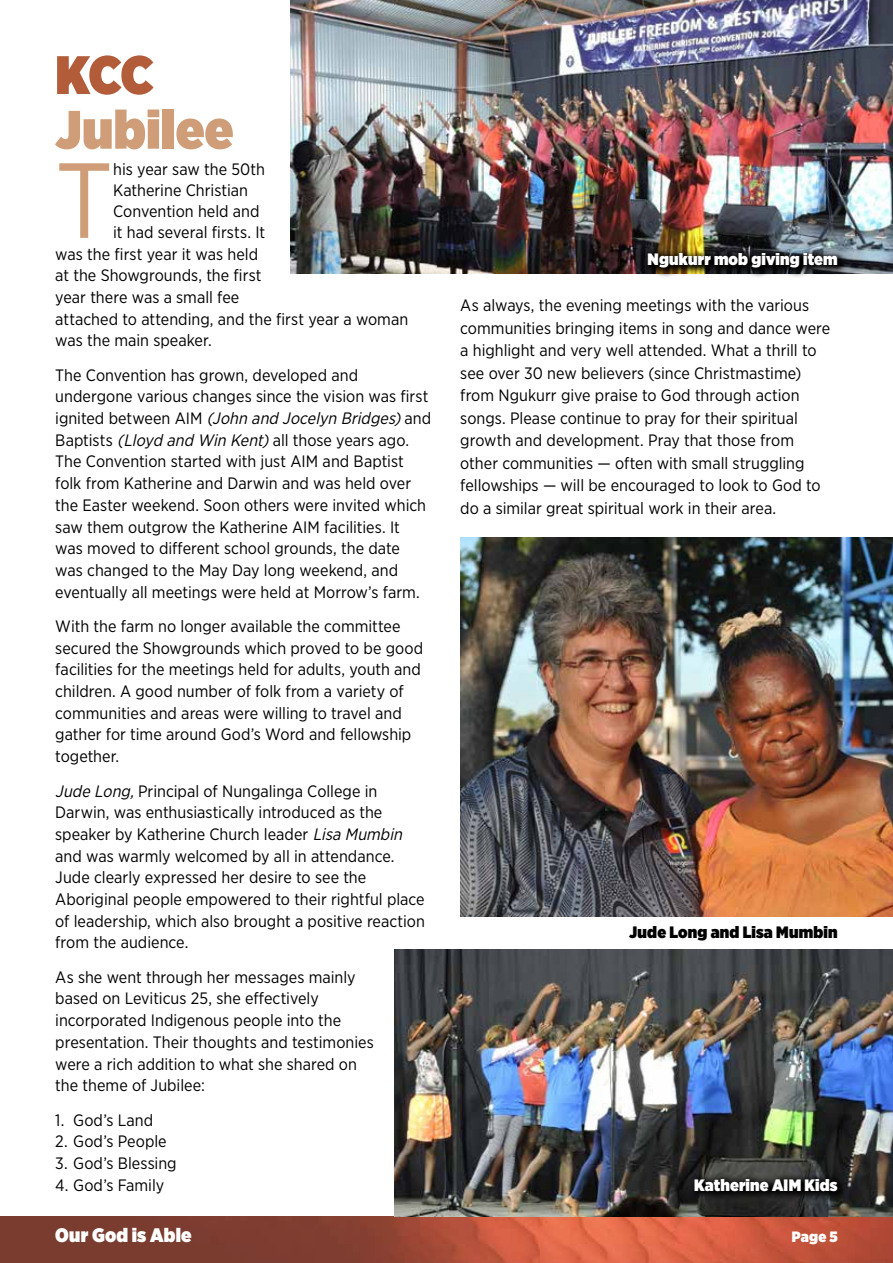
<style>
.page{position:relative;width:893px;height:1263px;background:#fff}
.page>*{position:absolute;margin:0;border:0;box-sizing:border-box;transform-origin:0 0}
.t1{font:106.5px "Gotham Narrow";color:#cf9d78}
.t2{font:900 54px "Gotham Narrow";letter-spacing:.005em;color:#cf9d78}
.t3{font:900 54px "Gotham Narrow";color:#b25c3a}
.t4{font:900 19.5px "Gotham Narrow";letter-spacing:.01em;color:#fff}
.t5{font:16.5px/21.8px "Gotham Narrow";color:#000}
.t6{font:900 16.5px "Gotham Narrow";letter-spacing:.01em;color:#fff}
.t7{font:900 16.5px "Gotham Narrow";letter-spacing:.01em;color:#000}
.t8{font:900 15px "Gotham Narrow";color:#fff}
.s1{font-style:italic}
</style>
<div class="page">
<img style="left:0;top:1216px;width:893px;height:47px">
<img style="left:460px;top:537px;width:433px;height:379px">
<img style="left:291px;top:0;width:602px;height:274px">
<img style="left:394px;top:949px;width:499px;height:267px">
<img style="left:641px;top:246px;width:207px;height:31px">
<svg style="left:688px;top:1172px;width:160px;height:29px;background:#1c1c1c"></svg>
<h2 class="t3" style="left:55px;top:38px;width:100px">KCC</h2>
<h2 class="t2" style="left:55px;top:93px;width:180px">Jubilee</h2>
<h1 class="t1" style="left:55px;top:134px;width:59px">T</h1>
<p class="t5" style="left:113px;top:158px;width:153px">his year saw the 50th</p>
<p class="t5" style="left:113px;top:179px;width:136px">Katherine Christian</p>
<p class="t5" style="left:113px;top:200px;width:148px">Convention held and</p>
<p class="t5" style="left:113px;top:221px;width:154px">it had several firsts. It</p>
<p class="t5" style="left:55px;top:243px;width:204px">was the first year it was held</p>
<p class="t5" style="left:55px;top:264px;width:208px">at the Showgrounds, the first</p>
<p class="t5" style="left:55px;top:286px;width:186px">year there was a small fee</p>
<p class="t5" style="left:55px;top:308px;width:354px">attached to attending, and the first year a woman</p>
<p class="t5" style="left:55px;top:329px;width:158px">was the main speaker.</p>
<p class="t5" style="left:55px;top:364px;width:378px">The Convention has grown, developed and undergone various changes since the vision was first i g n i t e d b e t w e e n A I M <span class="s1">(John and Jocelyn Bridges)</span>a n d Baptists <span class="s1">(Lloyd and Win Kent)</span>all those years ago.<br>The Convention started with just AIM and Baptist folk from Katherine and Darwin and was held over the Easter weekend. Soon others were invited which saw them outgrow the Katherine AIM facilities. It was moved to different school grounds, the date was changed to the May Day long weekend, and eventually all meetings were held at Morrow’s farm.</p>
<p class="t5" style="left:55px;top:615px;width:369px">With the farm no longer available the committee secured the Showgrounds which proved to be good facilities for the meetings held for adults, youth and children. A good number of folk from a variety of communities and areas were willing to travel and gather for time around God’s Word and fellowship together.</p>
<p class="t5" style="left:55px;top:779px;width:371px"><span class="s1">Jude Long,</span>Principal of Nungalinga College in Darwin, was enthusiastically introduced as the speaker by Katherine Church leader <span class="s1">Lisa Mumbin </span>and was warmly welcomed by all in attendance.<br>Jude clearly expressed her desire to see the Aboriginal people empowered to their rightful place of leadership, which also brought a positive reaction from the audience.</p>
<p class="t5" style="left:55px;top:966px;width:320px">As she went through her messages mainly based on Leviticus 25, she effectively incorporated Indigenous people into the presentation. Their thoughts and testimonies were a rich addition to what she shared on the theme of Jubilee:</p>
<p class="t5" style="left:55px;top:1108px;width:99px">1. God’s Land</p>
<p class="t5" style="left:55px;top:1130px;width:113px">2. God’s People</p>
<p class="t5" style="left:55px;top:1152px;width:123px">3. God’s Blessing</p>
<p class="t5" style="left:55px;top:1174px;width:110px">4. God’s Family</p>
<p class="t6" style="left:647px;top:248px;width:192px">Ngukurr mob giving item</p>
<p class="t5" style="left:460px;top:294px;width:371px;line-height:22.5px">As always, the evening meetings with the various communities bringing items in song and dance were a highlight and very well attended. What a thrill to see over 30 new believers (since Christmastime) from Ngukurr give praise to God through action songs. Please continue to pray for their spiritual growth and development. Pray that those from other communities — often with small struggling fellowships — will be encouraged to look to God to do a similar great spiritual work in their area.</p>
<p class="t7" style="left:629px;top:921px;width:210px">Jude Long and Lisa Mumbin</p>
<p class="t6" style="left:694px;top:1174px;width:145px">Katherine AIM Kids</p>
<p class="t4" style="left:55px;top:1221px;width:138px">Our God is Able</p>
<p class="t8" style="left:792px;top:1226px;width:47px">Page 5</p>
</div>
